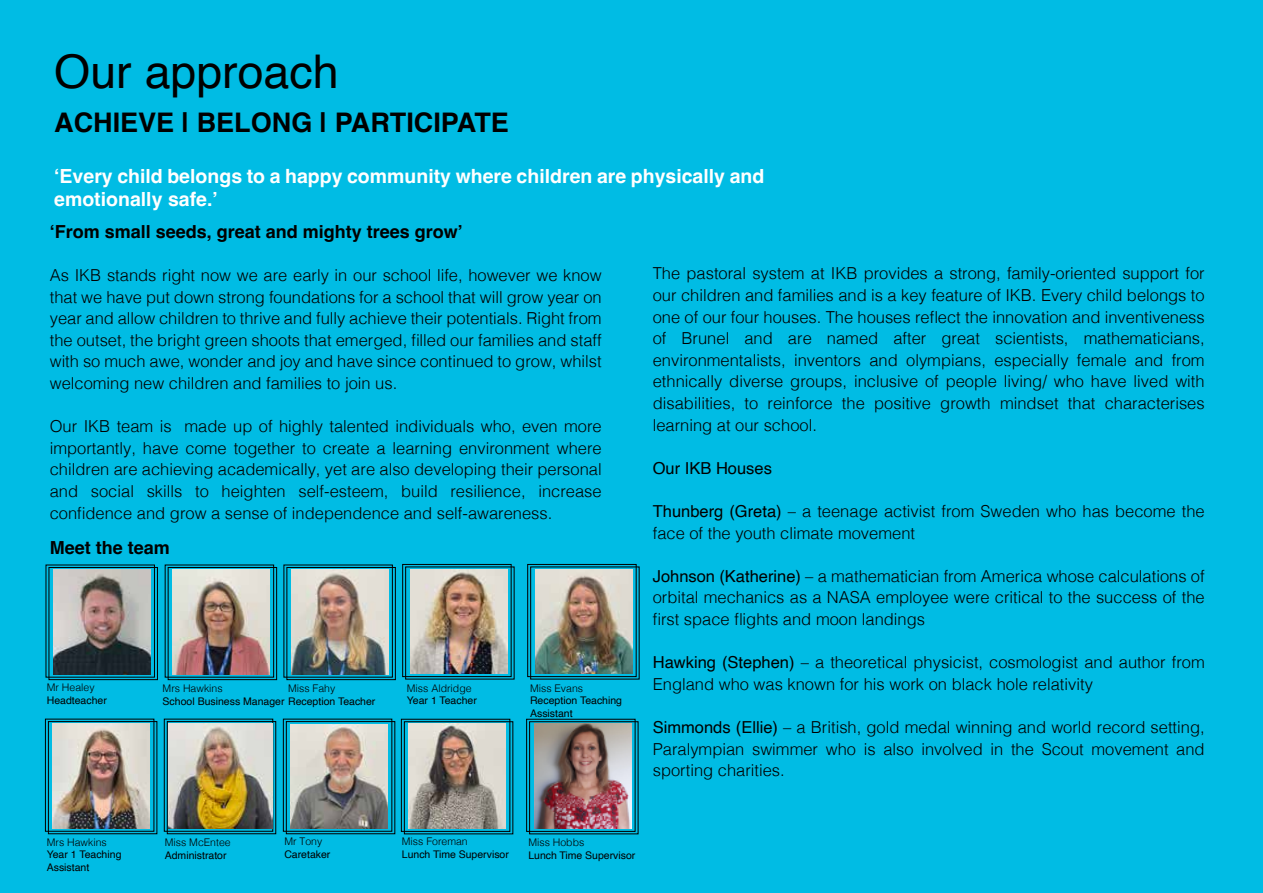
<style>
.page{position:relative;width:1263px;height:893px;background:#00bce4}
.page>*{position:absolute;margin:0;border:0;box-sizing:border-box;transform-origin:0 0}
.t1{font:46.5px "Helvetica";color:#000}
.t2{font:700 27px "Helvetica";color:#000}
.t3{font:700 19.5px/23.4px "Helvetica";color:#fff}
.t4{font:700 18px "Helvetica";color:#000}
.t5{font:300 16.5px/21.6px "Helvetica";color:#000;text-align:justify}
.t6{font:16.5px "Helvetica";color:#000}
.t7{font:10.5px/12.6px "Helvetica";color:#000}
.t8{font:300 10.5px "Helvetica";color:#000}
.s1{font-weight:400}
</style>
<div class="page">
<div style="left:49px;top:567px;width:109px;height:113px;border:1px solid #000"></div>
<img style="left:53px;top:570px;width:97px;height:104px">
<div style="left:168px;top:567px;width:109px;height:113px;border:1px solid #000"></div>
<img style="left:173px;top:570px;width:97px;height:104px">
<div style="left:286px;top:567px;width:110px;height:113px;border:1px solid #000"></div>
<img style="left:291px;top:570px;width:97px;height:104px">
<div style="left:527px;top:564px;width:109px;height:113px;border:1px solid #000"></div>
<img style="left:535px;top:569px;width:97px;height:105px">
<div style="left:45px;top:719px;width:109px;height:113px;border:1px solid #000"></div>
<div style="left:48px;top:721px;width:109px;height:113px;border:1px solid #000"></div>
<img style="left:53px;top:724px;width:97px;height:104px">
<div style="left:164px;top:719px;width:109px;height:113px;border:1px solid #000"></div>
<div style="left:167px;top:721px;width:109px;height:113px;border:1px solid #000"></div>
<div style="left:283px;top:719px;width:109px;height:113px;border:1px solid #000"></div>
<div style="left:286px;top:721px;width:109px;height:113px;border:1px solid #000"></div>
<img style="left:291px;top:724px;width:97px;height:104px">
<div style="left:401px;top:719px;width:109px;height:113px;border:1px solid #000"></div>
<div style="left:404px;top:721px;width:109px;height:113px;border:1px solid #000"></div>
<img style="left:409px;top:724px;width:97px;height:105px">
<div style="left:526px;top:719px;width:109px;height:113px;border:1px solid #000"></div>
<div style="left:529px;top:721px;width:109px;height:113px;border:1px solid #000"></div>
<img style="left:534px;top:724px;width:97px;height:105px">
<div style="left:402px;top:564px;width:109px;height:113px;border:1px solid #000"></div>
<img style="left:410px;top:569px;width:97px;height:105px">
<img style="left:168px;top:724px;width:104px;height:104px">
<h1 class="t1" style="left:54px;top:36px;width:286px">Our approach</h1>
<h2 class="t2" style="left:54px;top:106px;width:456px">ACHIEVE | BELONG | PARTICIPATE</h2>
<p class="t3" style="left:54px;top:166px;width:712px">‘Every child belongs to a happy community where children are physically and emotionally safe.’</p>
<p class="t4" style="left:50px;top:220px;width:415px">‘From small seeds, great and mighty trees grow’</p>
<p class="t5" style="left:50px;top:263px;width:553px">As IKB stands right now we are early in our school life, however we know that we have put down strong foundations for a school that will grow year on year and allow children to thrive and fully achieve their potentials. Right from the outset, the bright green shoots that emerged, filled our families and staff with so much awe, wonder and joy and have since continued to grow, whilst welcoming new children and families to join us.</p>
<p class="t5" style="left:50px;top:414px;width:553px">Our IKB team is made up of highly talented individuals who, even more importantly, have come together to create a learning environment where children are achieving academically, yet are also developing their personal and social skills to heighten self-esteem, build resilience, increase confidence and grow a sense of independence and self-awareness.</p>
<p class="t4" style="left:50px;top:536px;width:122px">Meet the team</p>
<p class="t8" style="left:47px;top:678px;width:49px">Mr Healey</p>
<p class="t7" style="left:47px;top:694px;width:62px">Headteacher</p>
<p class="t8" style="left:288px;top:679px;width:49px">Miss Fahy</p>
<p class="t7" style="left:163px;top:695px;width:214px">School Business Manager Reception Teacher</p>
<p class="t8" style="left:163px;top:679px;width:62px">Mrs Hawkins</p>
<p class="t8" style="left:407px;top:679px;width:66px">Miss Aldridge</p>
<p class="t7" style="left:407px;top:694px;width:72px">Year 1 Teacher</p>
<p class="t8" style="left:530px;top:679px;width:55px">Miss Evans</p>
<p class="t7" style="left:530px;top:694px;width:94px">Reception Teaching<br>Assistant</p>
<p class="t5" style="left:653px;top:261px;width:553px">The pastoral system at IKB provides a strong, family-oriented support for our children and families and is a key feature of IKB. Every child belongs to one of our four houses. The houses reflect the innovation and inventiveness of Brunel and are named after great scientists, mathematicians, environmentalists, inventors and olympians, especially female and from ethnically diverse groups, inclusive of people living/ who have lived with disabilities, to reinforce the positive growth mindset that characterises learning at our school.</p>
<p class="t6" style="left:653px;top:455px;width:121px">Our IKB Houses</p>
<p class="t5" style="left:653px;top:499px;width:553px"><span class="s1">Thunberg (Greta)</span> – a teenage activist from Sweden who has become the face of the youth climate movement</p>
<p class="t5" style="left:653px;top:564px;width:553px"><span class="s1">Johnson (Katherine)</span> – a mathematician from America whose calculations of orbital mechanics as a NASA employee were critical to the success of the first space flights and moon landings</p>
<p class="t5" style="left:653px;top:650px;width:553px"><span class="s1">Hawking (Stephen)</span> – a theoretical physicist, cosmologist and author from<br>England who was known for his work on black hole relativity</p>
<p class="t5" style="left:653px;top:715px;width:553px"><span class="s1">Simmonds (Ellie)</span> – a British, gold medal winning and world record setting, Paralympian swimmer who is also involved in the Scout movement and sporting charities.</p>
<p class="t8" style="left:47px;top:833px;width:62px">Mrs Hawkins</p>
<p class="t7" style="left:47px;top:849px;width:76px">Year 1 Teaching<br>Assistant</p>
<p class="t8" style="left:165px;top:833px;width:67px">Miss McEntee</p>
<p class="t7" style="left:165px;top:849px;width:63px">Administrator</p>
<p class="t8" style="left:284px;top:832px;width:39px">Mr Tony</p>
<p class="t7" style="left:284px;top:848px;width:48px">Caretaker</p>
<p class="t8" style="left:402px;top:832px;width:67px">Miss Foreman</p>
<p class="t7" style="left:402px;top:848px;width:109px">Lunch Time Supervisor</p>
<p class="t8" style="left:528px;top:833px;width:57px">Miss Hobbs</p>
<p class="t7" style="left:528px;top:849px;width:109px">Lunch Time Supervisor</p>
</div>
